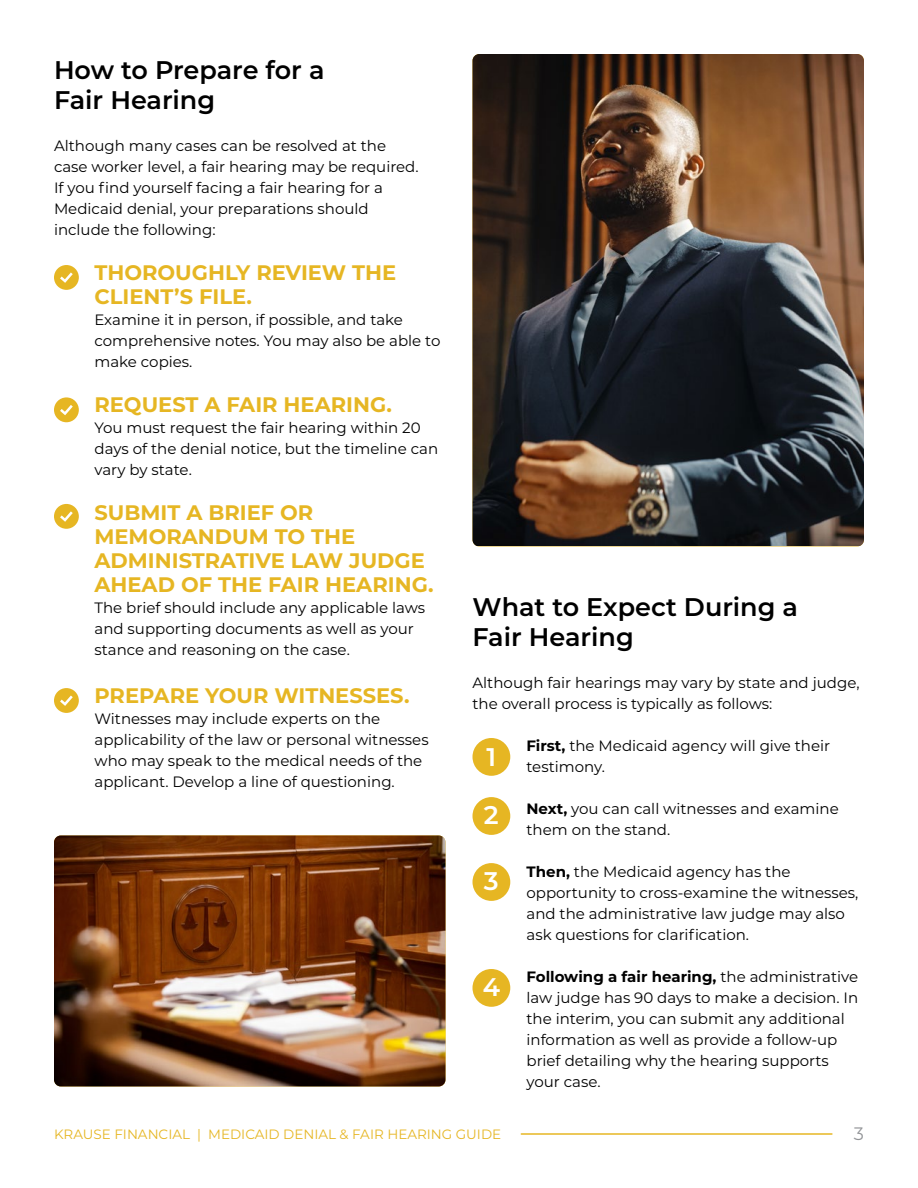
<style>
.page{position:relative;width:918px;height:1188px;background:#fff}
.page>*{position:absolute;margin:0;border:0;box-sizing:border-box;transform-origin:0 0}
.t1{font:600 25.5px/30.6px "Montserrat";color:#000}
.t2{font:600 25.5px "Montserrat";color:#fff}
.t3{font:700 21px/24px "Montserrat";color:#e6b623}
.t4{font:18px "Montserrat";color:#939598}
.t5{font:15px/21px "Montserrat";color:#000}
.t6{font:13.5px "Montserrat";color:#e6b623}
.s1{font-weight:700}
</style>
<div class="page">
<hr style="left:521px;top:1133px;width:311px;height:2px;background:#e6b623">
<img style="left:54px;top:836px;width:392px;height:250px">
<svg style="left:54px;top:265px;width:25px;height:25px"></svg>
<svg style="left:54px;top:397px;width:25px;height:25px"></svg>
<svg style="left:54px;top:504px;width:25px;height:25px"></svg>
<svg style="left:54px;top:688px;width:25px;height:25px"></svg>
<div style="left:473px;top:738px;width:37px;height:38px;background:#e6b623;border-radius:50%"></div>
<div style="left:473px;top:797px;width:37px;height:38px;background:#e6b623;border-radius:50%"></div>
<div style="left:473px;top:863px;width:37px;height:38px;background:#e6b623;border-radius:50%"></div>
<div style="left:473px;top:969px;width:37px;height:38px;background:#e6b623;border-radius:50%"></div>
<img style="left:472px;top:54px;width:392px;height:492px">
<h1 class="t1" style="left:54px;top:53px;width:272px">How to Prepare for a<br>Fair Hearing</h1>
<p class="t5" style="left:54px;top:135px;width:366px">Although many cases can be resolved at the case worker level, a fair hearing may be required.<br>If you find yourself facing a fair hearing for a Medicaid denial, your preparations should include the following:</p>
<h2 class="t3" style="left:94px;top:260px;width:303px">THOROUGHLY REVIEW THE<br>CLIENT’S FILE.</h2>
<p class="t5" style="left:94px;top:309px;width:347px">Examine it in person, if possible, and take comprehensive notes. You may also be able to make copies.</p>
<h2 class="t3" style="left:94px;top:392px;width:299px">REQUEST A FAIR HEARING.</h2>
<p class="t5" style="left:94px;top:417px;width:345px">You must request the fair hearing within 20 days of the denial notice, but the timeline can vary by state.</p>
<h2 class="t3" style="left:94px;top:500px;width:341px">SUBMIT A BRIEF OR<br>MEMORANDUM TO THE<br>ADMINISTRATIVE LAW JUDGE<br>AHEAD OF THE FAIR HEARING.</h2>
<p class="t5" style="left:94px;top:597px;width:332px">The brief should include any applicable laws and supporting documents as well as your stance and reasoning on the case.</p>
<h2 class="t3" style="left:94px;top:683px;width:317px">PREPARE YOUR WITNESSES.</h2>
<p class="t5" style="left:94px;top:708px;width:336px">Witnesses may include experts on the applicability of the law or personal witnesses who may speak to the medical needs of the applicant. Develop a line of questioning.</p>
<h1 class="t1" style="left:472px;top:590px;width:327px">What to Expect During a<br>Fair Hearing</h1>
<p class="t5" style="left:472px;top:672px;width:389px">Although fair hearings may vary by state and judge, the overall process is typically as follows:</p>
<p class="t5" style="left:526px;top:735px;width:305px"><span class="s1">First,</span> the Medicaid agency will give their testimony.</p>
<p class="t5" style="left:526px;top:798px;width:314px"><span class="s1">Next,</span> you can call witnesses and examine them on the stand.</p>
<p class="t5" style="left:526px;top:861px;width:333px"><span class="s1">Then,</span> the Medicaid agency has the opportunity to cross-examine the witnesses, and the administrative law judge may also ask questions for clarification.</p>
<p class="t5" style="left:526px;top:966px;width:333px"><span class="s1">Following a fair hearing,</span> the administrative law judge has 90 days to make a decision. In the interim, you can submit any additional information as well as provide a follow-up brief detailing why the hearing supports your case.</p>
<h1 class="t2" style="left:487px;top:739px;width:11px">1</h1>
<h1 class="t2" style="left:484px;top:797px;width:16px">2</h1>
<h1 class="t2" style="left:484px;top:863px;width:16px">3</h1>
<h1 class="t2" style="left:483px;top:969px;width:19px">4</h1>
<p class="t6" style="left:54px;top:1125px;width:449px">KRAUSE FINANCIAL | MEDICAID DENIAL &amp; FAIR HEARING GUIDE</p>
<p class="t4" style="left:854px;top:1121px;width:12px">3</p>
</div>
